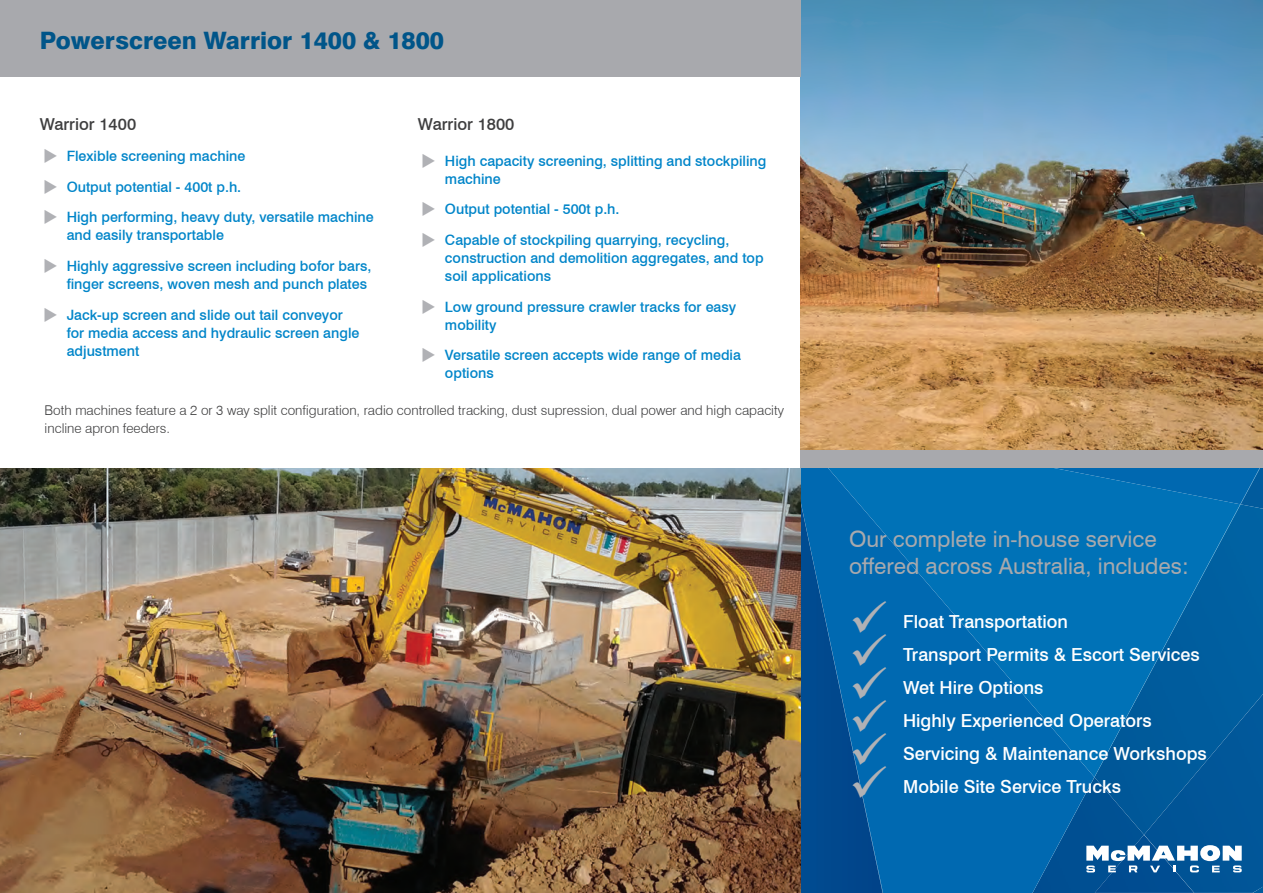
<style>
.page{position:relative;width:1263px;height:893px;background:#fff}
.page>*{position:absolute;margin:0;border:0;box-sizing:border-box;transform-origin:0 0}
.t1{font:800 24px "Swiss 721 BT";color:#005589}
.t2{font:22.5px/27px "Swiss 721 BT";color:#a8a9ad}
.t3{font:500 18px/33px "Swiss 721 BT";color:#fff}
.t4{font:500 16.5px "Swiss 721 BT";color:#3e3e3f}
.t5{font:500 14.25px/30.8px "Swiss 721 BT";color:#0085c9}
.t6{font:300 13.5px/18px "Swiss 721 BT";color:#3e3e3f}
</style>
<div class="page">
<img style="left:1260px;top:694px;width:3px;height:199px">
<img style="left:1260px;top:468px;width:3px;height:41px">
<svg style="left:801px;top:468px;width:231px;height:425px;background:#006db3"></svg>
<img style="left:0;top:468px;width:801px;height:425px">
<img style="left:801px;top:0;width:462px;height:451px">
<div style="left:801px;top:451px;width:462px;height:17px;background:#a8a9ad"></div>
<div style="left:0;top:0;width:801px;height:77px;background:#a8a9ad"></div>
<svg style="left:1032px;top:468px;width:228px;height:425px;background:#0568aa"></svg>
<svg style="left:801px;top:503px;width:136px;height:390px;background:#0060a7"></svg>
<h1 class="t1" style="left:40px;top:26px;width:406px">Powerscreen Warrior 1400 &amp; 1800</h1>
<p class="t4" style="left:40px;top:114px;width:98px">Warrior 1400</p>
<p class="t5" style="left:67px;top:140px;width:309px">Flexible screening machine<br>Output potential - 400t p.h.<br>High performing, heavy duty, versatile machine</p>
<p class="t5" style="left:67px;top:220px;width:306px">and easily transportable<br>Highly aggressive screen including bofor bars,</p>
<p class="t5" style="left:67px;top:269px;width:302px">finger screens, woven mesh and punch plates<br>Jack-up screen and slide out tail conveyor</p>
<p class="t5" style="left:67px;top:324px;width:294px;line-height:18px">for media access and hydraulic screen angle adjustment</p>
<p class="t4" style="left:418px;top:114px;width:98px">Warrior 1800</p>
<p class="t5" style="left:445px;top:152px;width:323px;line-height:18px">High capacity screening, splitting and stockpiling machine</p>
<p class="t5" style="left:445px;top:194px;width:286px">Output potential - 500t p.h.<br>Capable of stockpiling quarrying, recycling,</p>
<p class="t5" style="left:445px;top:249px;width:320px;line-height:18px">construction and demolition aggregates, and top soil applications</p>
<p class="t5" style="left:445px;top:298px;width:293px;line-height:18px">Low ground pressure crawler tracks for easy mobility</p>
<p class="t5" style="left:445px;top:346px;width:297px;line-height:18px">Versatile screen accepts wide range of media options</p>
<p class="t6" style="left:45px;top:401px;width:741px">Both machines feature a 2 or 3 way split configuration, radio controlled tracking, dust supression, dual power and high capacity incline apron feeders.</p>
<h2 class="t2" style="left:849px;top:525px;width:341px">Our complete in-house service offered across Australia, includes:</h2>
<p class="t3" style="left:903px;top:605px;width:305px">Float Transportation<br>Transport Permits &amp; Escort Services<br>Wet Hire Options<br>Highly Experienced Operators<br>Servicing &amp; Maintenance Workshops<br>Mobile Site Service Trucks</p>
</div>
